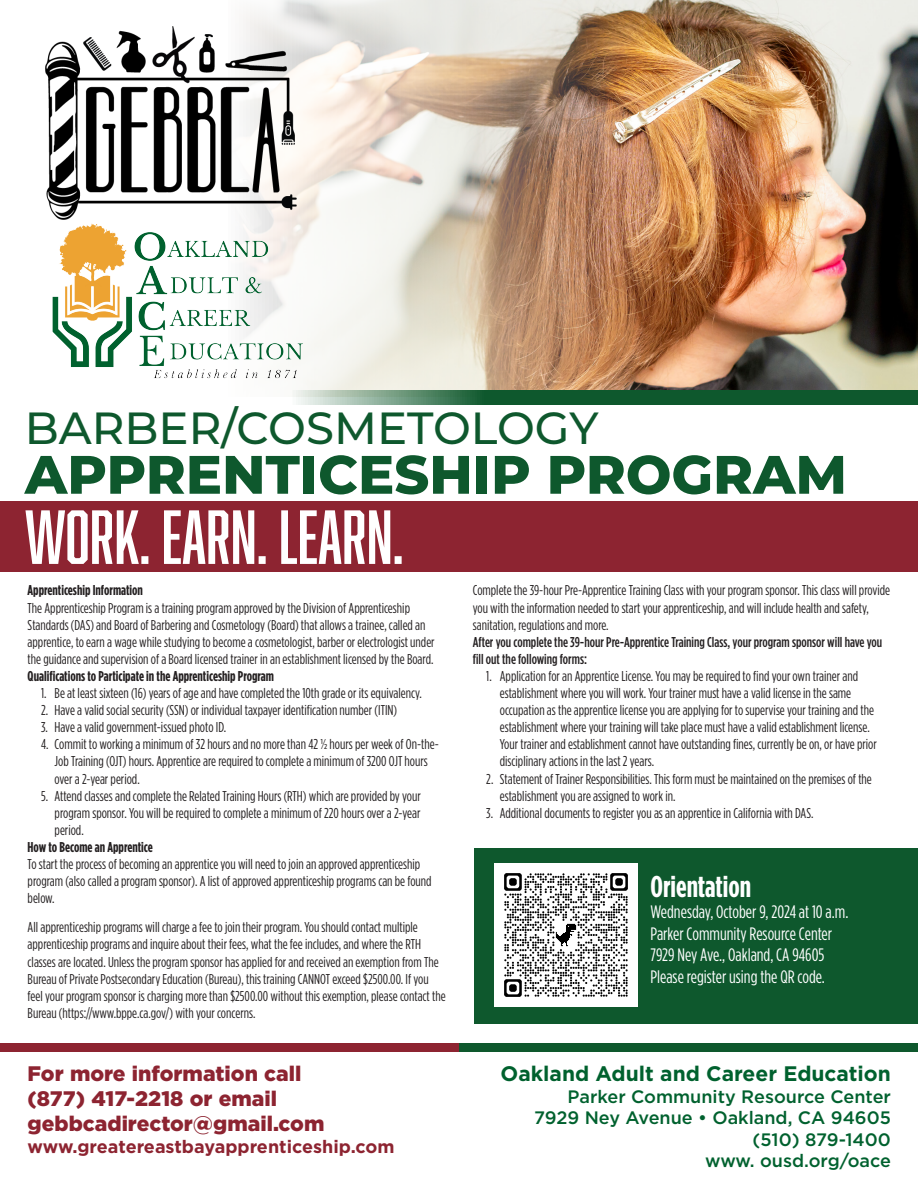
<style>
.page{position:relative;width:918px;height:1188px;background:#fff}
.page>*{position:absolute;margin:0;border:0;box-sizing:border-box;transform-origin:0 0}
.t1{font:800 54px "Montserrat";color:#0e582d}
.t2{font:500 45px "Montserrat";color:#0e582d}
.t3{font:700 30px "Gotham Cond";color:#fff}
.t4{font:900 21px "Gotham";color:#8d2431}
.t5{font:700 21px "Gotham";color:#00612e}
.t6{font:18px "Gotham Cond";color:#fff}
.t7{font:500 18px "Gotham";color:#00612e}
.t8{font:700 18px "Gotham";color:#8d2431}
.t9{font:14.25px/17.1px "Gotham Cond";color:#231f20}
.t10{font:500 14.25px/17.1px "Gotham Cond";color:#231f20}
.t11{font:700 14.25px "Gotham Cond";color:#231f20}
</style>
<div class="page">
<img style="left:45px;top:0;width:873px;height:396px">
<svg style="left:293px;top:390px;width:625px;height:15px;background:#31704b"></svg>
<div style="left:0;top:502px;width:918px;height:70px;background:#8d2431"></div>
<svg style="left:25px;top:510px;width:377px;height:54px"></svg>
<div style="left:0;top:1043px;width:461px;height:9px;background:#8d2431"></div>
<img style="left:46px;top:27px;width:250px;height:192px">
<div style="left:459px;top:1043px;width:459px;height:9px;background:#0e582d"></div>
<img style="left:46px;top:219px;width:264px;height:170px">
<div style="left:474px;top:848px;width:444px;height:176px;background:#0e582d"></div>
<img style="left:495px;top:864px;width:143px;height:143px">
<p class="t2" style="left:25px;top:397px;width:575px">BARBER/COSMETOLOGY</p>
<p class="t1" style="left:25px;top:435px;width:824px">APPRENTICESHIP PROGRAM</p>
<p class="t11" style="left:28px;top:582px;width:117px">Apprenticeship Information</p>
<p class="t9" style="left:28px;top:599px;width:409px">The Apprenticeship Program is a training program approved by the Division of Apprenticeship Standards (DAS) and Board of Barbering and Cosmetology (Board) that allows a trainee, called an apprentice, to earn a wage while studying to become a cosmetologist, barber or electrologist under the guidance and supervision of a Board licensed trainer in an establishment licensed by the Board.</p>
<p class="t11" style="left:28px;top:668px;width:248px">Qualifications to Participate in the Apprenticeship Program</p>
<p class="t9" style="left:41px;top:684px;width:382px">1. Be at least sixteen (16) years of age and have completed the 10th grade or its equivalency.</p>
<p class="t9" style="left:41px;top:702px;width:358px">2. Have a valid social security (SSN) or individual taxpayer identification number (ITIN)</p>
<p class="t9" style="left:41px;top:719px;width:187px">3. Have a valid government-issued photo ID.</p>
<p class="t9" style="left:55px;top:736px;width:386px;text-indent:-14px">4. Commit to working a minimum of 32 hours and no more than 42 ½ hours per week of On-the-<br>Job Training (OJT) hours. Apprentice are required to complete a minimum of 3200 OJT hours over a 2-year period.</p>
<p class="t9" style="left:55px;top:787px;width:368px;text-align:justify;text-indent:-14px">5. Attend classes and complete the Related Training Hours (RTH) which are provided by your program sponsor. You will be required to complete a minimum of 220 hours over a 2-year period.</p>
<p class="t11" style="left:28px;top:839px;width:127px">How to Become an Apprentice</p>
<p class="t9" style="left:28px;top:855px;width:406px">To start the process of becoming an apprentice you will need to join an approved apprenticeship program (also called a program sponsor). A list of approved apprenticeship programs can be found below.</p>
<p class="t9" style="left:28px;top:919px;width:420px">All apprenticeship programs will charge a fee to join their program. You should contact multiple apprenticeship programs and inquire about their fees, what the fee includes, and where the RTH classes are located. Unless the program sponsor has applied for and received an exemption from The Bureau of Private Postsecondary Education (Bureau), this training CANNOT exceed $2500.00. If you feel your program sponsor is charging more than $2500.00 without this exemption, please contact the Bureau (https://www.bppe.ca.gov/) with your concerns.</p>
<p class="t4" style="left:28px;top:1059px;width:275px">For more information call</p>
<p class="t4" style="left:28px;top:1084px;width:251px">(877) 417-2218 or email</p>
<p class="t4" style="left:28px;top:1109px;width:298px">gebbcadirector@gmail.com</p>
<p class="t8" style="left:28px;top:1135px;width:369px">www.greatereastbayapprenticeship.com</p>
<p class="t9" style="left:473px;top:582px;width:419px">Complete the 39-hour Pre-Apprentice Training Class with your program sponsor. This class will provide you with the information needed to start your apprenticeship, and will include health and safety, sanitation, regulations and more.</p>
<p class="t10" style="left:473px;top:633px;width:411px">After you complete the 39-hour Pre-Apprentice Training Class, your program sponsor will have you fill out the following forms:</p>
<p class="t9" style="left:500px;top:667px;width:379px;text-indent:-14px">1. Application for an Apprentice License. You may be required to find your own trainer and establishment where you will work. Your trainer must have a valid license in the same occupation as the apprentice license you are applying for to supervise your training and the establishment where your training will take place must have a valid establishment license.<br>Your trainer and establishment cannot have outstanding fines, currently be on, or have prior disciplinary actions in the last 2 years.</p>
<p class="t9" style="left:500px;top:770px;width:374px;text-indent:-14px">2. Statement of Trainer Responsibilities. This form must be maintained on the premises of the establishment you are assigned to work in.</p>
<p class="t9" style="left:486px;top:804px;width:329px">3. Additional documents to register you as an apprentice in California with DAS.</p>
<p class="t3" style="left:650px;top:869px;width:102px">Orientation</p>
<p class="t6" style="left:650px;top:902px;width:199px">Wednesday, October 9, 2024 at 10 a.m.</p>
<p class="t6" style="left:650px;top:923px;width:183px">Parker Community Resource Center</p>
<p class="t6" style="left:650px;top:945px;width:175px">7929 Ney Ave., Oakland, CA 94605</p>
<p class="t6" style="left:650px;top:967px;width:176px">Please register using the QR code.</p>
<p class="t5" style="left:501px;top:1060px;width:392px">Oakland Adult and Career Education</p>
<p class="t7" style="left:568px;top:1084px;width:325px">Parker Community Resource Center</p>
<p class="t7" style="left:534px;top:1106px;width:358px">7929 Ney Avenue • Oakland, CA 94605</p>
<p class="t7" style="left:752px;top:1128px;width:140px">(510) 879-1400</p>
<p class="t7" style="left:705px;top:1149px;width:187px">www. ousd.org/oace</p>
</div>
